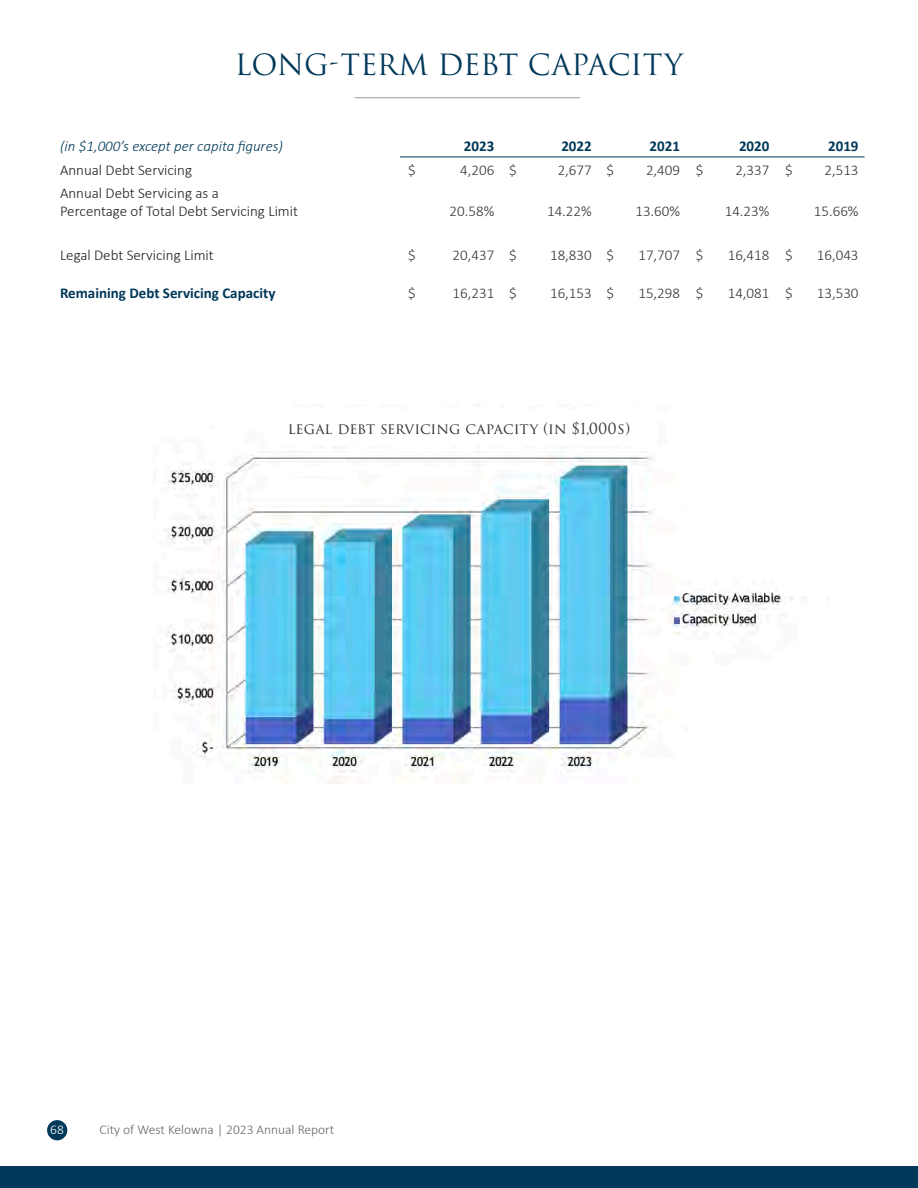
<style>
.page{position:relative;width:918px;height:1188px;background:#fff}
.page>*{position:absolute;margin:0;border:0;box-sizing:border-box;transform-origin:0 0}
.Heading_1_TOC{font:28.5px "Trajan Pro 3";letter-spacing:-.005em;color:#003859}
.Stats_table_R_justified{font:300 15px "Calibri";color:#333}
.Stats_table_item_Level_1{font:300 15px "Calibri";color:#231f20}
.Heading_6_-_Trajan_Pro{font:15px "Trajan Pro 3";color:#333}
.Stats_table_heading_L{font:italic 300 15px "Calibri";color:#003859}
.Stats_table_heading_L-2{font:700 15px "Calibri";color:#003859}
.Stats_table_heading_R{font:700 15px "Calibri";color:#003859}
.t1{font:300 13.5px "Calibri";color:#666}
.t2{font:300 13.5px "Calibri";color:#fff}
</style>
<div class="page">
<img style="left:164px;top:446px;width:628px;height:338px">
<div style="left:0;top:1166px;width:918px;height:22px;background:#003859"></div>
<div style="left:47px;top:1120px;width:20px;height:20px;background:#003859;border-radius:50%"></div>
<hr style="left:355px;top:97px;width:225px;height:1px;background:#999">
<svg style="left:400px;top:157px;width:22px;height:1px"></svg>
<hr style="left:422px;top:157px;width:78px;height:1px;background:#003859">
<svg style="left:500px;top:157px;width:23px;height:1px"></svg>
<hr style="left:523px;top:157px;width:75px;height:1px;background:#003859">
<svg style="left:598px;top:157px;width:22px;height:1px"></svg>
<hr style="left:620px;top:157px;width:66px;height:1px;background:#003859">
<svg style="left:686px;top:157px;width:24px;height:1px"></svg>
<hr style="left:710px;top:157px;width:65px;height:1px;background:#003859">
<svg style="left:775px;top:157px;width:24px;height:1px"></svg>
<hr style="left:799px;top:157px;width:66px;height:1px;background:#003859">
<p class="Heading_1_TOC" style="left:235px;top:46px;width:450px">LONG-TERM DEBT CAPACITY</p>
<p class="Stats_table_heading_L" style="left:60px;top:137px;width:225px">(in $1,000’s except per capita figures)</p>
<p class="Stats_table_heading_R" style="left:464px;top:135px;width:32px">2023</p>
<p class="Stats_table_heading_R" style="left:561px;top:135px;width:32px">2022</p>
<p class="Stats_table_heading_R" style="left:650px;top:135px;width:32px">2021</p>
<p class="Stats_table_heading_R" style="left:739px;top:135px;width:32px">2020</p>
<p class="Stats_table_heading_R" style="left:828px;top:135px;width:32px">2019</p>
<p class="Stats_table_item_Level_1" style="left:60px;top:160px;width:134px">Annual Debt Servicing</p>
<p class="Stats_table_R_justified" style="left:408px;top:160px;width:9px">$</p>
<p class="Stats_table_R_justified" style="left:460px;top:160px;width:36px">4,206</p>
<p class="Stats_table_R_justified" style="left:509px;top:160px;width:9px">$</p>
<p class="Stats_table_R_justified" style="left:558px;top:160px;width:36px">2,677</p>
<p class="Stats_table_R_justified" style="left:607px;top:160px;width:9px">$</p>
<p class="Stats_table_R_justified" style="left:646px;top:160px;width:36px">2,409</p>
<p class="Stats_table_R_justified" style="left:696px;top:160px;width:9px">$</p>
<p class="Stats_table_R_justified" style="left:735px;top:160px;width:36px">2,337</p>
<p class="Stats_table_R_justified" style="left:785px;top:160px;width:9px">$</p>
<p class="Stats_table_R_justified" style="left:824px;top:160px;width:36px">2,513</p>
<p class="Stats_table_item_Level_1" style="left:60px;top:184px;width:160px">Annual Debt Servicing as a</p>
<p class="Stats_table_item_Level_1" style="left:60px;top:202px;width:240px">Percentage of Total Debt Servicing Limit</p>
<p class="Stats_table_R_justified" style="left:450px;top:202px;width:46px">20.58%</p>
<p class="Stats_table_R_justified" style="left:547px;top:202px;width:46px">14.22%</p>
<p class="Stats_table_R_justified" style="left:635px;top:202px;width:46px">13.60%</p>
<p class="Stats_table_R_justified" style="left:725px;top:202px;width:46px">14.23%</p>
<p class="Stats_table_R_justified" style="left:814px;top:202px;width:46px">15.66%</p>
<p class="Stats_table_item_Level_1" style="left:60px;top:246px;width:155px">Legal Debt Servicing Limit</p>
<p class="Stats_table_R_justified" style="left:408px;top:246px;width:9px">$</p>
<p class="Stats_table_R_justified" style="left:453px;top:246px;width:43px">20,437</p>
<p class="Stats_table_R_justified" style="left:509px;top:246px;width:9px">$</p>
<p class="Stats_table_R_justified" style="left:550px;top:246px;width:43px">18,830</p>
<p class="Stats_table_R_justified" style="left:607px;top:246px;width:9px">$</p>
<p class="Stats_table_R_justified" style="left:638px;top:246px;width:43px">17,707</p>
<p class="Stats_table_R_justified" style="left:696px;top:246px;width:9px">$</p>
<p class="Stats_table_R_justified" style="left:728px;top:246px;width:43px">16,418</p>
<p class="Stats_table_R_justified" style="left:785px;top:246px;width:9px">$</p>
<p class="Stats_table_R_justified" style="left:817px;top:246px;width:43px">16,043</p>
<p class="Stats_table_heading_L-2" style="left:60px;top:283px;width:217px">Remaining Debt Servicing Capacity</p>
<p class="Stats_table_R_justified" style="left:408px;top:284px;width:9px">$</p>
<p class="Stats_table_R_justified" style="left:453px;top:284px;width:43px">16,231</p>
<p class="Stats_table_R_justified" style="left:509px;top:284px;width:9px">$</p>
<p class="Stats_table_R_justified" style="left:550px;top:284px;width:43px">16,153</p>
<p class="Stats_table_R_justified" style="left:607px;top:284px;width:9px">$</p>
<p class="Stats_table_R_justified" style="left:638px;top:284px;width:43px">15,298</p>
<p class="Stats_table_R_justified" style="left:696px;top:284px;width:9px">$</p>
<p class="Stats_table_R_justified" style="left:728px;top:284px;width:43px">14,081</p>
<p class="Stats_table_R_justified" style="left:785px;top:284px;width:9px">$</p>
<p class="Stats_table_R_justified" style="left:817px;top:284px;width:43px">13,530</p>
<p class="Heading_6_-_Trajan_Pro" style="left:288px;top:418px;width:344px">legal debt servicing capacity (in $1,000s)</p>
<p class="t2" style="left:50px;top:1121px;width:15px">68</p>
<p class="t1" style="left:100px;top:1121px;width:236px">City of West Kelowna | 2023 Annual Report</p>
</div>
